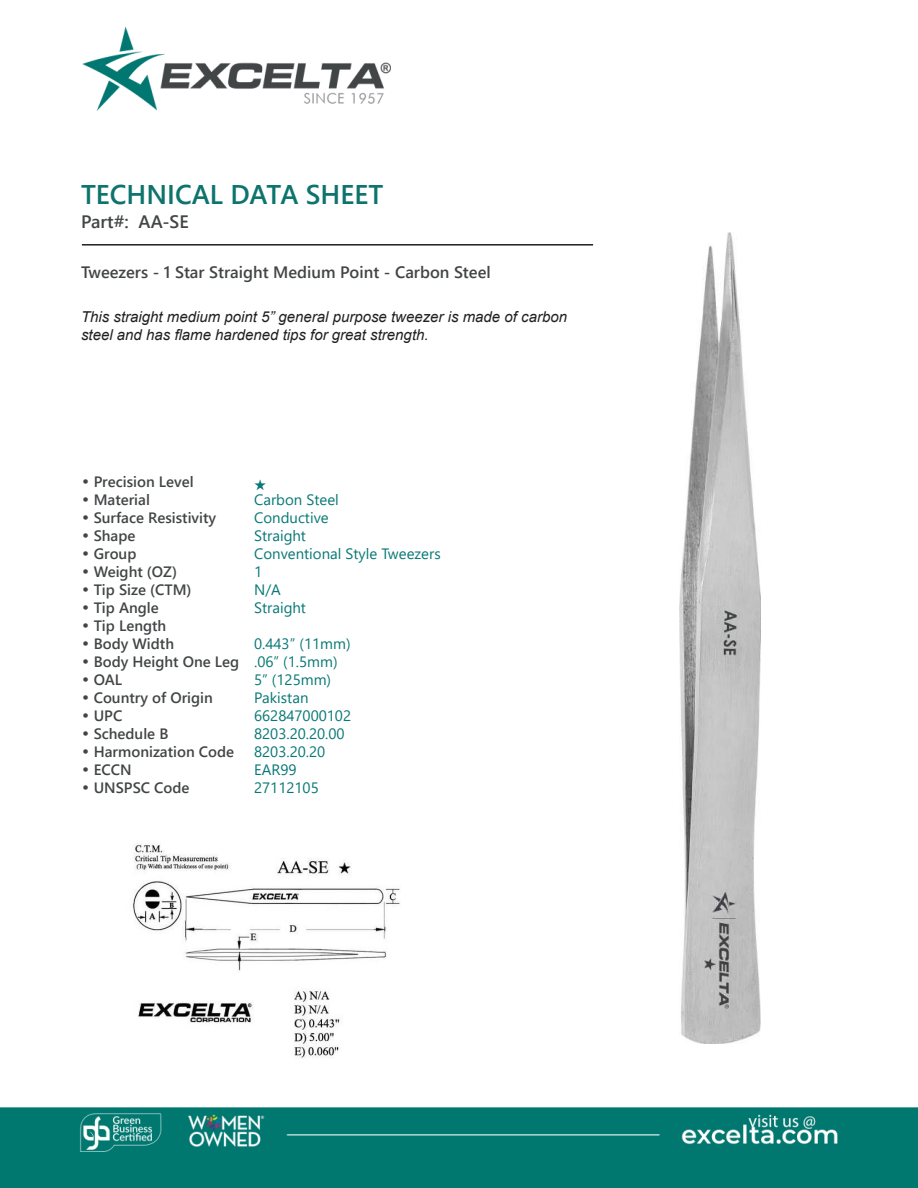
<style>
.page{position:relative;width:918px;height:1188px;background:#fff}
.page>*{position:absolute;margin:0;border:0;box-sizing:border-box;transform-origin:0 0}
.t1{font:700 27px "Yu Gothic UI";color:#0d746d}
.t2{font:700 18px "Yu Gothic UI";color:#424546}
.t3{font:700 16.5px "Yu Gothic UI";color:#424546}
.t4{font:700 15px "Yu Gothic UI";color:#424546}
.t5{font:15px "Yu Gothic UI";color:#087875}
.t6{font:italic 15px/18px "Arial";color:#221f1f}
.s1{font-family:"Century Gothic";font-weight:400}
.s2{font-weight:400;color:#087875}
</style>
<div class="page">
<img style="left:0;top:26px;width:918px;height:1162px">
<img style="left:679px;top:232px;width:82px;height:812px">
<img style="left:126px;top:841px;width:290px;height:225px">
<hr style="left:82px;top:244px;width:511px;height:2px;background:#221f1f">
<svg style="left:255px;top:479px;width:11px;height:11px"></svg>
<h1 class="t1" style="left:81px;top:183px;width:304px">TECHNICAL DATA SHEET</h1>
<p class="t2" style="left:81px;top:215px;width:109px">Part#: AA-SE</p>
<p class="t3" style="left:81px;top:265px;width:411px">Tweezers - 1 Star Straight Medium Point - Carbon Steel</p>
<p class="t6" style="left:81px;top:309px;width:488px">This straight medium point 5” general purpose tweezer is made of carbon steel and has 昀氀ame hardened tips for great strength.</p>
<p class="t4" style="left:81px;top:475px;width:114px"><span class="s1">•</span> Precision Level</p>
<p class="t4" style="left:81px;top:493px;width:70px"><span class="s1">•</span> Material</p>
<p class="t5" style="left:254px;top:494px;width:86px">Carbon Steel</p>
<p class="t4" style="left:81px;top:511px;width:137px"><span class="s1">•</span> Surface Resistivity</p>
<p class="t5" style="left:254px;top:512px;width:76px">Conductive</p>
<p class="t4" style="left:81px;top:529px;width:56px"><span class="s1">•</span> Shape</p>
<p class="t5" style="left:254px;top:530px;width:53px">Straight</p>
<p class="t4" style="left:81px;top:547px;width:57px"><span class="s1">•</span> Group</p>
<p class="t5" style="left:254px;top:548px;width:188px">Conventional Style Tweezers</p>
<p class="t4" style="left:81px;top:565px;width:98px"><span class="s1">•</span> Weight (OZ)</p>
<p class="t5" style="left:254px;top:566px;width:10px">1</p>
<p class="t4" style="left:81px;top:583px;width:112px"><span class="s1">•</span> Tip Size (CTM)</p>
<p class="t5" style="left:254px;top:584px;width:28px">N/A</p>
<p class="t4" style="left:81px;top:601px;width:79px"><span class="s1">•</span> Tip Angle</p>
<p class="t5" style="left:254px;top:602px;width:53px">Straight</p>
<p class="t4" style="left:81px;top:619px;width:87px"><span class="s1">•</span> Tip Length</p>
<p class="t4" style="left:81px;top:637px;width:95px"><span class="s1">•</span> Body Width</p>
<p class="t5" style="left:254px;top:638px;width:98px">0.443” (11mm)</p>
<p class="t4" style="left:81px;top:655px;width:258px"><span class="s1">•</span> Body Height One Leg <span class="s2">.06” (1.5mm)</span></p>
<p class="t4" style="left:81px;top:673px;width:43px"><span class="s1">•</span> OAL</p>
<p class="t5" style="left:254px;top:674px;width:78px">5” (125mm)</p>
<p class="t4" style="left:81px;top:691px;width:133px"><span class="s1">•</span> Country of Origin</p>
<p class="t5" style="left:254px;top:692px;width:56px">Pakistan</p>
<p class="t4" style="left:81px;top:709px;width:43px"><span class="s1">•</span> UPC</p>
<p class="t5" style="left:254px;top:710px;width:99px">662847000102</p>
<p class="t4" style="left:81px;top:727px;width:89px"><span class="s1">•</span> Schedule B</p>
<p class="t5" style="left:254px;top:728px;width:92px">8203.20.20.00</p>
<p class="t4" style="left:81px;top:745px;width:155px"><span class="s1">•</span> Harmonization Code</p>
<p class="t5" style="left:254px;top:746px;width:73px">8203.20.20</p>
<p class="t4" style="left:81px;top:763px;width:52px"><span class="s1">•</span> ECCN</p>
<p class="t5" style="left:254px;top:764px;width:44px">EAR99</p>
<p class="t4" style="left:81px;top:781px;width:110px"><span class="s1">•</span> UNSPSC Code</p>
<p class="t5" style="left:254px;top:782px;width:66px">27112105</p>
</div>
